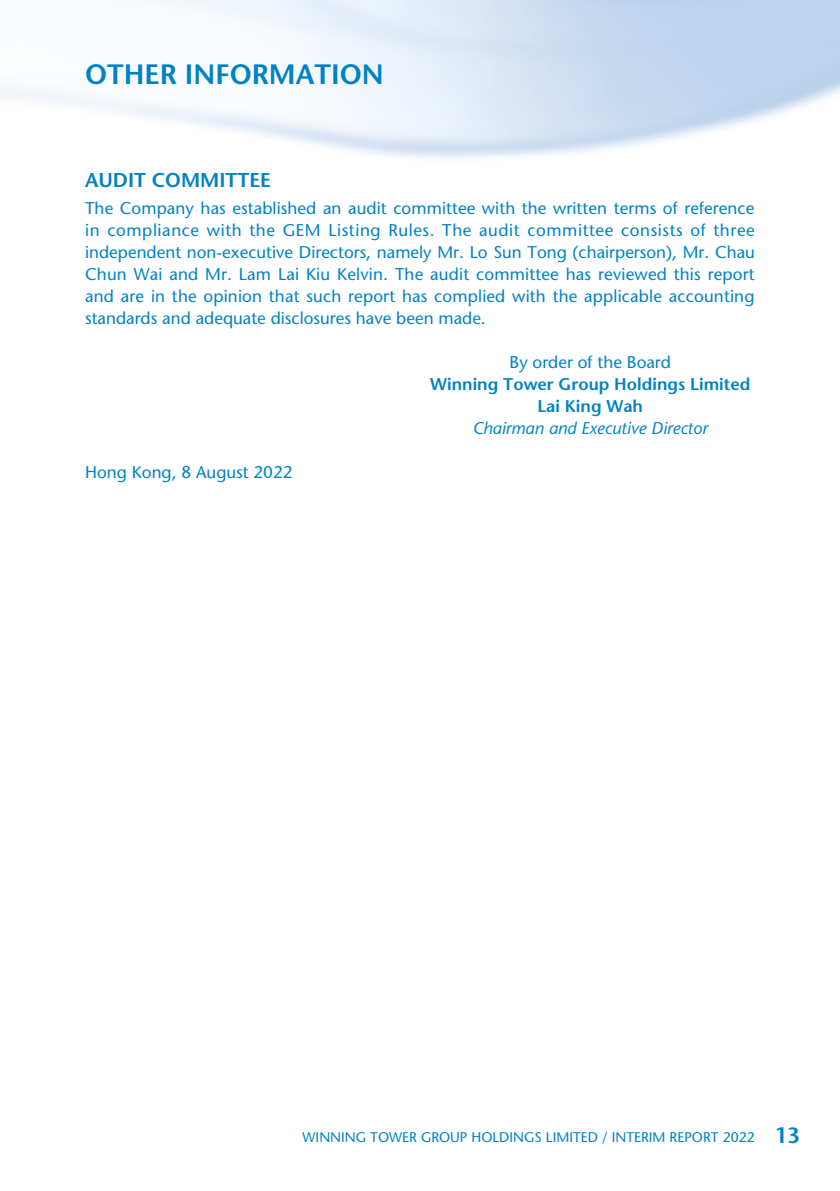
<style>
.page{position:relative;width:840px;height:1191px;background:#fff}
.page>*{position:absolute;margin:0;border:0;box-sizing:border-box;transform-origin:0 0}
.t1{font:600 28px "Stone Sans Std";color:#0082c4}
.t2{font:600 20px "Stone Sans Std";color:#0082c4}
.t3{font:500 17px/22px "Stone Sans Std";color:#0082c4;text-align:justify}
.t4{font:600 17px/22px "Stone Sans Std";color:#0082c4;text-align:center}
.t5{font:italic 500 17px "Stone Sans Std";color:#0082c4}
.t6{font:500 14px "Stone Sans Std";color:#0082c4}
.s1{font-weight:600;font-size:22px}
</style>
<div class="page">
<h1 class="t1" style="left:85px;top:58px;width:300px">OTHER INFORMATION</h1>
<p class="t2" style="left:85px;top:168px;width:187px">AUDIT COMMITTEE</p>
<p class="t3" style="left:85px;top:197px;width:671px">The Company has established an audit committee with the written terms of reference in compliance with the GEM Listing Rules. The audit committee consists of three independent non-executive Directors, namely Mr. Lo Sun Tong (chairperson), Mr. Chau Chun Wai and Mr. Lam Lai Kiu Kelvin. The audit committee has reviewed this report and are in the opinion that such report has complied with the applicable accounting standards and adequate disclosures have been made.</p>
<p class="t3" style="left:509px;top:351px;width:163px">By order of the Board</p>
<p class="t4" style="left:430px;top:373px;width:321px">Winning Tower Group Holdings Limited<br>Lai King Wah</p>
<p class="t5" style="left:472px;top:418px;width:236px">Chairman and Executive Director</p>
<p class="t3" style="left:85px;top:461px;width:209px">Hong Kong, 8 August 2022</p>
<p class="t6" style="left:302px;top:1128px;width:498px">WINNING TOWER GROUP HOLDINGS LIMITED / INTERIM REPORT 2022 <span class="s1">13</span></p>
</div>
